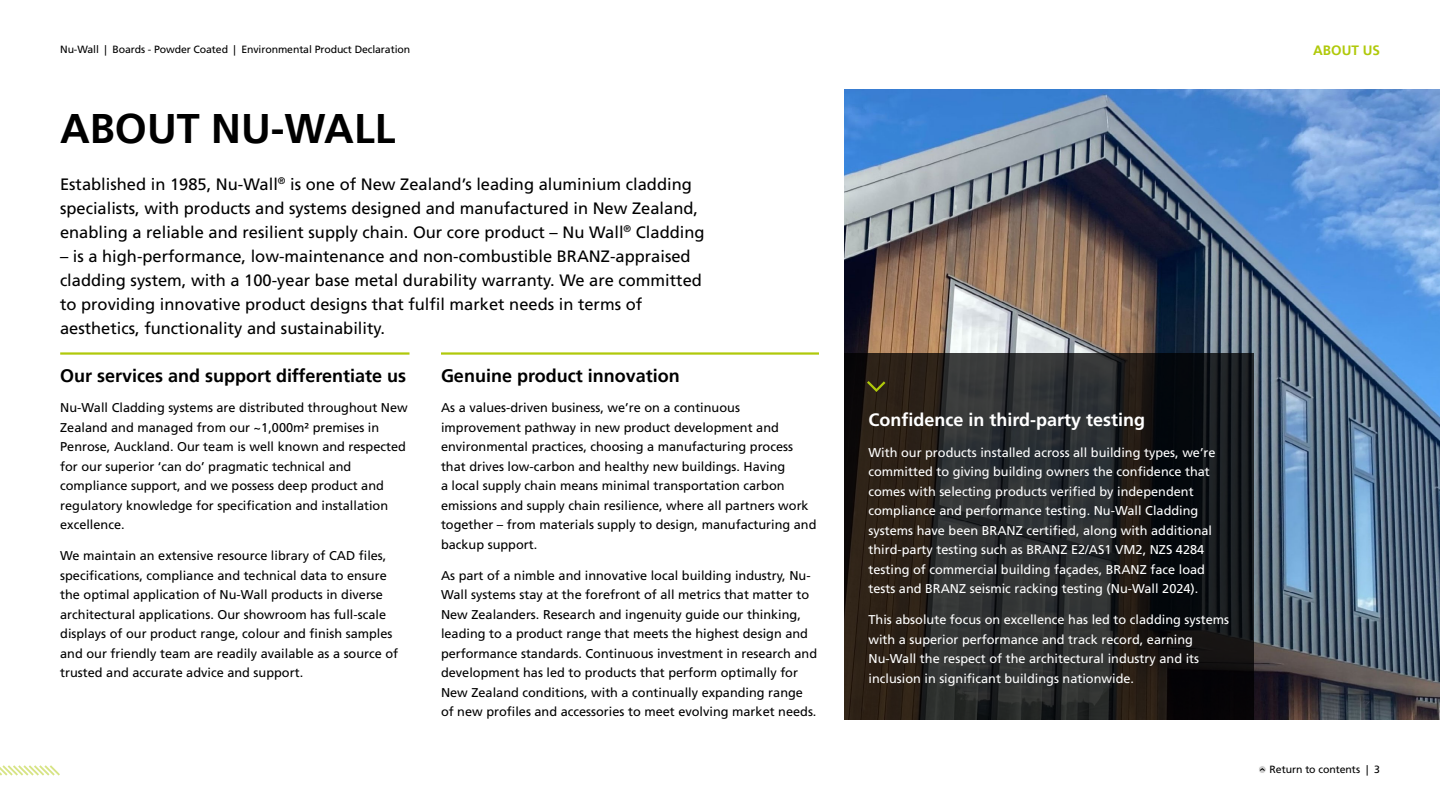
<style>
.page{position:relative;width:1440px;height:810px;background:#fff}
.page>*{position:absolute;margin:0;border:0;box-sizing:border-box;transform-origin:0 0}
.H1_Title{font:700 41.25px "Frutiger LT Pro";color:#000}
.H2___rule{font:700 18px "Frutiger LT Pro";color:#000}
.t1{font:700 18px "Frutiger LT Std";color:#fff}
.Intro{font:16.5px/24px "Frutiger LT Std";color:#000}
.Section_Title{font:700 13.5px "Frutiger LT Pro";color:#b0c90a}
.Body_17{font:12.75px/19.5px "Frutiger LT Std";color:#000}
.Body_17-2{font:12.75px/19.5px "Frutiger LT Std";color:#fff}
.t2{font:10.5px "Frutiger LT Std";letter-spacing:-.01em;color:#000}
</style>
<div class="page">
<hr style="left:60px;top:352px;width:350px;height:3px;background:#b0c90a">
<hr style="left:441px;top:352px;width:378px;height:3px;background:#b0c90a">
<img style="left:845px;top:90px;width:595px;height:630px">
<svg style="left:845px;top:353px;width:409px;height:367px;background:#232220"></svg>
<svg style="left:867px;top:381px;width:18px;height:11px"></svg>
<svg style="left:0;top:765px;width:60px;height:11px"></svg>
<div style="left:1258px;top:766px;width:8px;height:8px;background:#ccc;border-radius:50%"></div>
<div style="left:1258px;top:765px;width:9px;height:9px;border:1px solid #fff;border-radius:50%"></div>
<svg style="left:1259px;top:768px;width:7px;height:4px"></svg>
<p class="t2" style="left:60px;top:43px;width:352px">Nu-Wall | Boards - Powder Coated | Environmental Product Declaration</p>
<p class="H1_Title" style="left:60px;top:105px;width:337px">ABOUT NU-WALL</p>
<p class="Intro" style="left:60px;top:172px;width:646px">Established in 1985, Nu-Wall<sup>®</sup> is one of New Zealand’s leading aluminium cladding specialists, with products and systems designed and manufactured in New Zealand, enabling a reliable and resilient supply chain. Our core product – Nu Wall<sup>®</sup> Cladding</p>
<p class="Intro" style="left:60px;top:244px;width:643px">– is a high-performance, low-maintenance and non-combustible BRANZ-appraised cladding system, with a 100-year base metal durability warranty. We are committed to providing innovative product designs that fulfil market needs in terms of aesthetics, functionality and sustainability.</p>
<p class="H2___rule" style="left:60px;top:365px;width:348px">Our services and support differentiate us</p>
<p class="Body_17" style="left:60px;top:398px;width:349px">Nu-Wall Cladding systems are distributed throughout New Zealand and managed from our ~1,000m² premises in Penrose, Auckland. Our team is well known and respected for our superior ‘can do’ pragmatic technical and compliance support, and we possess deep product and regulatory knowledge for specification and installation excellence.</p>
<p class="Body_17" style="left:60px;top:546px;width:340px">We maintain an extensive resource library of CAD files, specifications, compliance and technical data to ensure the optimal application of Nu-Wall products in diverse architectural applications. Our showroom has full-scale displays of our product range, colour and finish samples and our friendly team are readily available as a source of trusted and accurate advice and support.</p>
<p class="H2___rule" style="left:441px;top:365px;width:240px">Genuine product innovation</p>
<p class="Body_17" style="left:441px;top:398px;width:377px">As a values-driven business, we’re on a continuous improvement pathway in new product development and environmental practices, choosing a manufacturing process that drives low-carbon and healthy new buildings. Having<br>a local supply chain means minimal transportation carbon emissions and supply chain resilience, where all partners work together – from materials supply to design, manufacturing and backup support.</p>
<p class="Body_17" style="left:441px;top:566px;width:378px">As part of a nimble and innovative local building industry, Nu-Wall systems stay at the forefront of all metrics that matter to New Zealanders. Research and ingenuity guide our thinking, leading to a product range that meets the highest design and performance standards. Continuous investment in research and development has led to products that perform optimally for New Zealand conditions, with a continually expanding range of new profiles and accessories to meet evolving market needs.</p>
<p class="Section_Title" style="left:1313px;top:42px;width:68px">ABOUT US</p>
<h2 class="t1" style="left:868px;top:409px;width:278px">Confidence in third-party testing</h2>
<p class="Body_17-2" style="left:868px;top:443px;width:349px">With our products installed across all building types, we’re committed to giving building owners the confidence that comes with selecting products verified by independent compliance and performance testing. Nu-Wall Cladding systems have been BRANZ certified, along with additional third-party testing such as BRANZ E2/AS1 VM2, NZS 4284 testing of commercial building façades, BRANZ face load tests and BRANZ seismic racking testing (Nu-Wall 2024).</p>
<p class="Body_17-2" style="left:868px;top:610px;width:362px">This absolute focus on excellence has led to cladding systems with a superior performance and track record, earning Nu-Wall the respect of the architectural industry and its inclusion in significant buildings nationwide.</p>
<p class="t2" style="left:1270px;top:763px;width:112px">Return to contents | 3</p>
</div>
